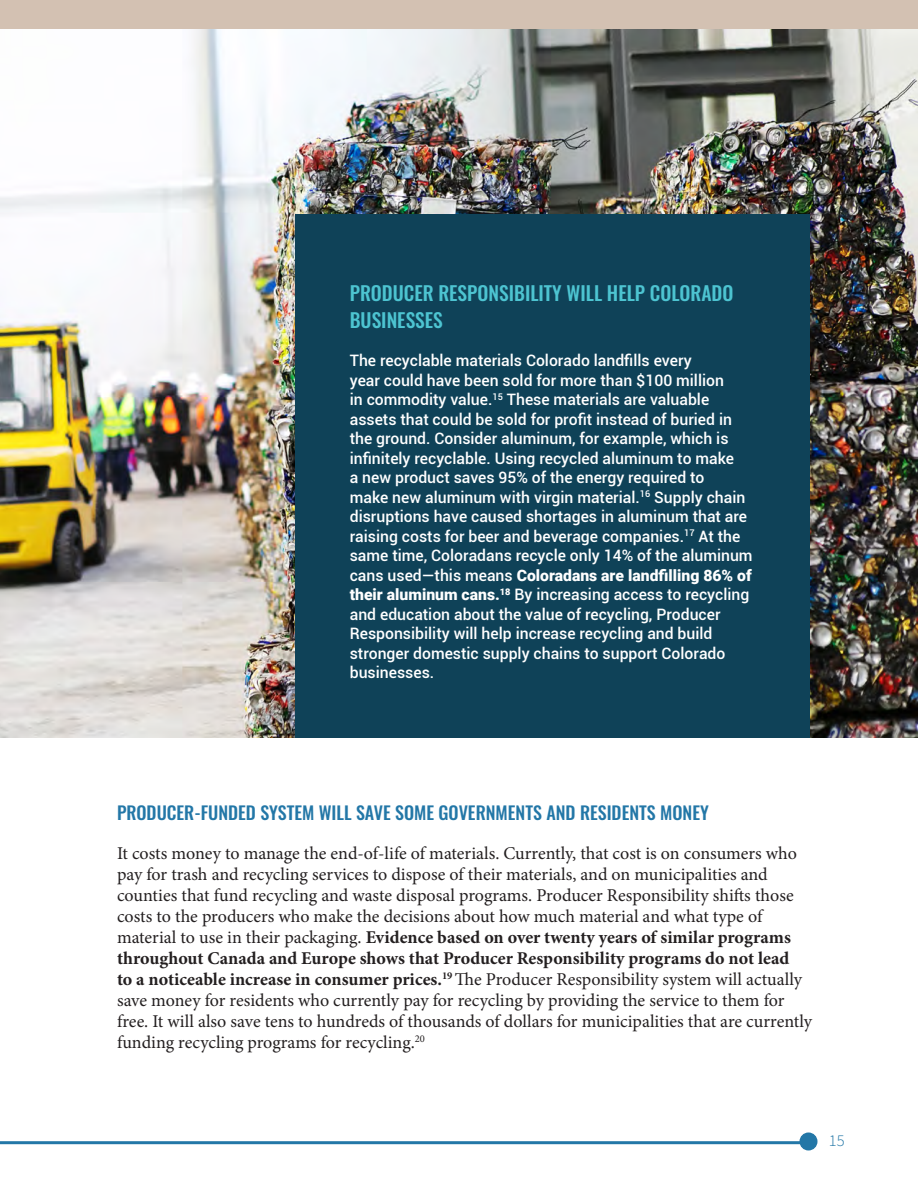
<style>
.page{position:relative;width:918px;height:1188px;background:#fff}
.page>*{position:absolute;margin:0;border:0;box-sizing:border-box;transform-origin:0 0}
.t1{font:500 19.5px/27px "Oswald";color:#4dc4d1}
.t2{font:18px/21px "Minion Pro";color:#231f20}
.Heading_3{font:500 18px "Oswald";color:#2377a7}
.t3{font:300 16.5px "Source Sans Pro";color:#2377a7}
.t4{font:500 15.75px/19.5px "Roboto";color:#fff}
.s1{font-weight:900}
.s2{font-weight:700}
</style>
<div class="page">
<hr style="left:0;top:1141px;width:808px;height:3px;background:#2377a7">
<div style="left:800px;top:1133px;width:17px;height:17px;background:#2377a7;border-radius:50%"></div>
<div style="left:800px;top:1132px;width:18px;height:18px;border:2px solid #2377a7;border-radius:50%"></div>
<div style="left:0;top:0;width:918px;height:30px;background:#d3c1b2"></div>
<img style="left:0;top:30px;width:918px;height:708px">
<div style="left:295px;top:214px;width:515px;height:524px;background:#0f4258"></div>
<p class="t1" style="left:350px;top:281px;width:385px">PRODUCER RESPONSIBILITY WILL HELP COLORADO<br>BUSINESSES</p>
<p class="t4" style="left:350px;top:350px;width:404px">The recyclable materials Colorado landfills every<br>year could have been sold for more than $100 million<br>in commodity value.<sup>15</sup> These materials are valuable assets that could be sold for profit instead of buried in the ground. Consider aluminum, for example, which is infinitely recyclable. Using recycled aluminum to make<br>a new product saves 95% of the energy required to<br>make new aluminum with virgin material.<sup>16</sup> Supply chain disruptions have caused shortages in aluminum that are raising costs for beer and beverage companies.<sup>17</sup> At the same time, Coloradans recycle only 14% of the aluminum cans used—this means <span class="s1">Coloradans are landfilling 86% of their aluminum cans.</span><sup>18</sup> By increasing access to recycling and education about the value of recycling, Producer Responsibility will help increase recycling and build stronger domestic supply chains to support Colorado businesses.</p>
<p class="Heading_3" style="left:117px;top:803px;width:593px">PRODUCER-FUNDED SYSTEM WILL SAVE SOME GOVERNMENTS AND RESIDENTS MONEY</p>
<p class="t2" style="left:117px;top:843px;width:697px">It costs money to manage the end-of-life of materials. Currently, that cost is on consumers who pay for trash and recycling services to dispose of their materials, and on municipalities and counties that fund recycling and waste disposal programs. Producer Responsibility shifts those costs to the producers who make the decisions about how much material and what type of material to use in their packaging. <span class="s2">Evidence based on over twenty years of similar programs throughout Canada and Europe shows that Producer Responsibility programs do not lead<br>to a noticeable increase in consumer prices.</span><sup>19</sup> The Producer Responsibility system will actually save money for residents who currently pay for recycling by providing the service to them for free. It will also save tens to hundreds of thousands of dollars for municipalities that are currently funding recycling programs for recycling.<sup>20</sup></p>
<p class="t3" style="left:829px;top:1130px;width:17px">15</p>
</div>
